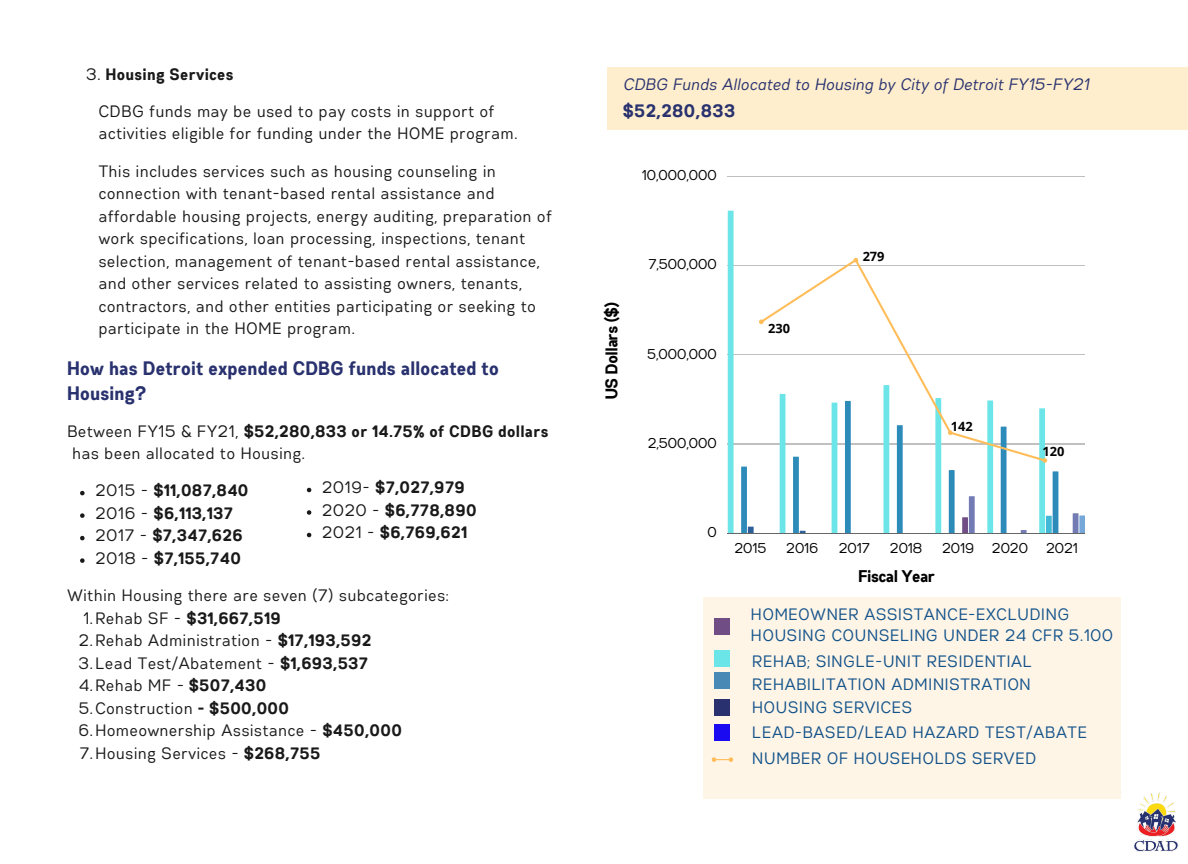
<style>
.page{position:relative;width:1188px;height:864px;background:#fff}
.page>*{position:absolute;margin:0;border:0;box-sizing:border-box;transform-origin:0 0}
.t1{font:700 19.5px/24.8px "Gabriel Sans Cond";letter-spacing:.03em;color:#29326f}
.t2{font:700 18px "Gabriel Sans Cond";letter-spacing:.05em;color:#29326f}
.t3{font:700 16.95px "Gabriel Sans Cond";color:#000}
.t4{font:16.5px/22.5px "Gabriel Sans Cond";letter-spacing:.05em;color:#191919}
.t5{font:16.5px/21.3px "Gabriel Sans Cond";letter-spacing:.05em;color:#13538a}
.t6{font:700 16.5px/22.5px "Gabriel Sans Cond";letter-spacing:.05em;color:#191919}
.t7{font:italic 16.5px "Gabriel Sans Cond";letter-spacing:.03em;color:#29326f}
.t8{font:14.1px "Gabriel Sans Cond";color:#000}
.t9{font:700 12.75px "Open Sans";color:#000}
.s1{font-weight:400}
.s2{font-weight:700}
</style>
<div class="page">
<img style="left:1133px;top:792px;width:45px;height:60px">
<svg style="left:80px;top:491px;width:5px;height:4px"></svg>
<svg style="left:80px;top:513px;width:5px;height:5px"></svg>
<svg style="left:80px;top:536px;width:5px;height:4px"></svg>
<svg style="left:80px;top:558px;width:5px;height:5px"></svg>
<hr style="left:728px;top:176px;width:357px;height:1px;background:#000">
<hr style="left:728px;top:265px;width:357px;height:1px;background:#000">
<hr style="left:728px;top:354px;width:357px;height:1px;background:#000">
<hr style="left:728px;top:444px;width:357px;height:1px;background:#000">
<hr style="left:728px;top:533px;width:357px;height:1px;background:#000">
<svg style="left:1073px;top:513px;width:12px;height:20px"></svg>
<svg style="left:728px;top:211px;width:330px;height:323px"></svg>
<div style="left:607px;top:67px;width:581px;height:62px;background:#feeecd"></div>
<div style="left:703px;top:597px;width:418px;height:201px;background:#fff5e7"></div>
<div style="left:714px;top:724px;width:16px;height:17px;background:#190af1"></div>
<svg style="left:711px;top:757px;width:23px;height:5px"></svg>
<div style="left:714px;top:699px;width:16px;height:17px;background:#29326f"></div>
<div style="left:714px;top:672px;width:16px;height:17px;background:#4989b6"></div>
<div style="left:714px;top:650px;width:16px;height:17px;background:#6ce5e8"></div>
<div style="left:714px;top:618px;width:16px;height:17px;background:#704e85"></div>
<svg style="left:307px;top:488px;width:4px;height:4px"></svg>
<svg style="left:307px;top:510px;width:4px;height:5px"></svg>
<svg style="left:307px;top:533px;width:4px;height:4px"></svg>
<p class="t6" style="left:86px;top:64px;width:149px"><span class="s1">3.</span> Housing Services</p>
<p class="t4" style="left:99px;top:101px;width:420px">CDBG funds may be used to pay costs in support of activities eligible for funding under the HOME program.</p>
<p class="t4" style="left:99px;top:161px;width:454px">This includes services such as housing counseling in connection with tenant-based rental assistance and affordable housing projects, energy auditing, preparation of work specifications, loan processing, inspections, tenant selection, management of tenant-based rental assistance, and other services related to assisting owners, tenants, contractors, and other entities participating or seeking to participate in the HOME program.</p>
<p class="t1" style="left:68px;top:357px;width:433px">How has Detroit expended CDBG funds allocated to<br>Housing?</p>
<p class="t4" style="left:73px;top:421px;width:477px;text-indent:-5px">Between FY15 &amp; FY21, <span class="s2">$52,280,833 or 14.75% of CDBG dollars </span>has been allocated to Housing.</p>
<p class="t6" style="left:96px;top:480px;width:154px"><span class="s1">2015 -</span> $11,087,840<br><span class="s1">2016 -</span> $6,113,137<br><span class="s1">2017 -</span> $7,347,626<br><span class="s1">2018 -</span> $7,155,740</p>
<p class="t6" style="left:323px;top:477px;width:156px"><span class="s1">2019-</span> $7,027,979<br><span class="s1">2020 -</span> $6,778,890<br><span class="s1">2021 -</span> $6,769,621</p>
<p class="t4" style="left:68px;top:585px;width:383px">Within Housing there are seven (7) subcategories:</p>
<p class="t4" style="left:79px;top:608px;width:325px">1.Rehab SF - <span class="s2">$31,667,519<br></span>2.Rehab Administration - <span class="s2">$17,193,592<br></span>3.Lead Test/Abatement - <span class="s2">$1,693,537<br></span>4.Rehab MF - <span class="s2">$507,430<br></span>5.Construction <span class="s2">- $500,000<br></span>6.Homeownership Assistance - <span class="s2">$450,000<br></span>7.Housing Services - <span class="s2">$268,755</span></p>
<p class="t7" style="left:624px;top:77px;width:467px">CDBG Funds Allocated to Housing by City of Detroit FY15-FY21</p>
<p class="t2" style="left:624px;top:103px;width:113px">$52,280,833</p>
<p class="t8" style="left:642px;top:169px;width:76px">10,000,000</p>
<p class="t3" style="left:604px;top:399px;width:100px;rotate:-90deg">US Dollars ($)</p>
<p class="t8" style="left:649px;top:258px;width:70px">7,500,000</p>
<p class="t8" style="left:648px;top:348px;width:71px">5,000,000</p>
<p class="t8" style="left:648px;top:437px;width:70px">2,500,000</p>
<p class="t9" style="left:768px;top:319px;width:23px">230</p>
<p class="t9" style="left:863px;top:247px;width:23px">279</p>
<p class="t9" style="left:951px;top:418px;width:23px">142</p>
<p class="t9" style="left:1043px;top:442px;width:23px">120</p>
<p class="t8" style="left:708px;top:526px;width:11px">0</p>
<p class="t8" style="left:735px;top:542px;width:33px">2015</p>
<p class="t8" style="left:787px;top:542px;width:34px">2016</p>
<p class="t8" style="left:839px;top:542px;width:33px">2017</p>
<p class="t8" style="left:890px;top:542px;width:34px">2018</p>
<p class="t8" style="left:942px;top:542px;width:34px">2019</p>
<p class="t8" style="left:992px;top:542px;width:38px">2020</p>
<p class="t8" style="left:1046px;top:542px;width:33px">2021</p>
<p class="t3" style="left:859px;top:569px;width:78px">Fiscal Year</p>
<p class="t5" style="left:751px;top:604px;width:364px">HOMEOWNER ASSISTANCE-EXCLUDING<br>HOUSING COUNSELING UNDER 24 CFR 5.100</p>
<p class="t5" style="left:753px;top:651px;width:281px">REHAB; SINGLE-UNIT RESIDENTIAL</p>
<p class="t5" style="left:753px;top:675px;width:280px">REHABILITATION ADMINISTRATION</p>
<p class="t5" style="left:753px;top:698px;width:161px">HOUSING SERVICES</p>
<p class="t5" style="left:753px;top:722px;width:336px">LEAD-BASED/LEAD HAZARD TEST/ABATE</p>
<p class="t5" style="left:753px;top:749px;width:285px">NUMBER OF HOUSEHOLDS SERVED</p>
</div>
